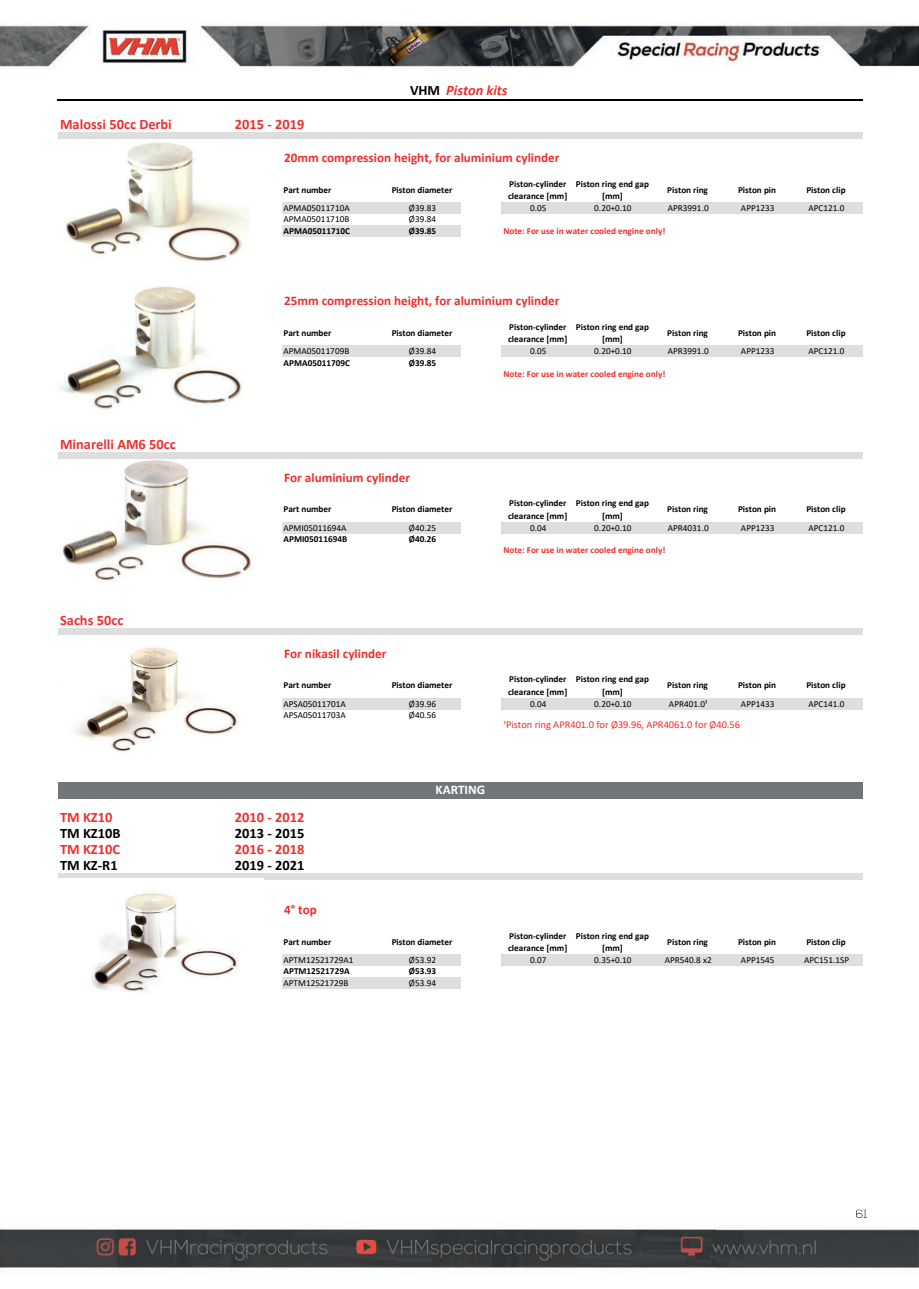
<style>
.page{position:relative;width:919px;height:1289px;background:#fff}
.page>*{position:absolute;margin:0;border:0;box-sizing:border-box;transform-origin:0 0}
.t1{font:700 14.4px "Calibri";letter-spacing:.005em;color:#ee2f2c}
.t2{font:700 14.4px "Calibri";letter-spacing:.005em;color:#000001}
.t3{font:italic 700 14.4px "Calibri";color:#ee2f2c}
.t4{font:700 13.2px "Calibri";color:#ee2f2c}
.t5{font:700 13.2px "Calibri";color:#fff}
.t6{font:10.5px "Calibri";letter-spacing:-.005em;color:#ee2f2c}
.t7{font:700 9.15px/12.5px "Calibri";color:#000001}
.t8{font:9.15px "Calibri";letter-spacing:.005em;color:#000001}
.t9{font:700 9.15px "Calibri";letter-spacing:-.005em;color:#ee2f2c}
.s1{font-style:normal;color:#000001}
</style>
<div class="page">
<img style="left:0;top:22px;width:918px;height:1250px">
<svg style="left:855px;top:1209px;width:11px;height:9px"></svg>
<hr style="left:57px;top:99px;width:805px;height:2px;background:#000001">
<div style="left:58px;top:132px;width:804px;height:6px;background:#dddedd"></div>
<div style="left:281px;top:202px;width:179px;height:12px;background:#dddedd"></div>
<div style="left:501px;top:202px;width:361px;height:12px;background:#dddedd"></div>
<div style="left:281px;top:225px;width:179px;height:11px;background:#dddedd"></div>
<div style="left:281px;top:345px;width:179px;height:12px;background:#dddedd"></div>
<div style="left:501px;top:345px;width:361px;height:12px;background:#dddedd"></div>
<div style="left:58px;top:452px;width:804px;height:7px;background:#dddedd"></div>
<div style="left:281px;top:522px;width:179px;height:11px;background:#dddedd"></div>
<div style="left:501px;top:522px;width:361px;height:11px;background:#dddedd"></div>
<div style="left:58px;top:628px;width:804px;height:7px;background:#dddedd"></div>
<div style="left:281px;top:698px;width:179px;height:11px;background:#dddedd"></div>
<div style="left:501px;top:698px;width:361px;height:11px;background:#dddedd"></div>
<div style="left:58px;top:782px;width:804px;height:16px;background:#727678"></div>
<div style="left:58px;top:873px;width:804px;height:7px;background:#dddedd"></div>
<div style="left:281px;top:954px;width:179px;height:11px;background:#dddedd"></div>
<div style="left:501px;top:954px;width:361px;height:11px;background:#dddedd"></div>
<div style="left:281px;top:976px;width:179px;height:12px;background:#dddedd"></div>
<img style="left:57px;top:140px;width:192px;height:124px">
<img style="left:57px;top:285px;width:190px;height:125px">
<img style="left:57px;top:460px;width:199px;height:124px">
<img style="left:57px;top:879px;width:206px;height:124px">
<img style="left:57px;top:636px;width:206px;height:125px">
<h1 class="t3" style="left:410px;top:80px;width:99px"><span class="s1">VHM</span> Piston kits</h1>
<h1 class="t1" style="left:60px;top:114px;width:113px">Malossi 50cc Derbi</h1>
<h1 class="t1" style="left:235px;top:114px;width:71px">2015 - 2019</h1>
<h2 class="t4" style="left:284px;top:148px;width:277px">20mm compression height, for aluminium cylinder</h2>
<p class="t7" style="left:283px;top:183px;width:49px">Part number</p>
<p class="t7" style="left:391px;top:183px;width:62px">Piston diameter</p>
<p class="t7" style="left:508px;top:177px;width:61px">Piston-cylinder clearance [mm]</p>
<p class="t7" style="left:576px;top:177px;width:75px;text-align:center">Piston ring end gap [mm]</p>
<p class="t7" style="left:667px;top:183px;width:42px">Piston ring</p>
<p class="t7" style="left:738px;top:183px;width:39px">Piston pin</p>
<p class="t7" style="left:806px;top:183px;width:41px">Piston clip</p>
<p class="t8" style="left:283px;top:202px;width:68px">APMA05011710A</p>
<p class="t8" style="left:409px;top:202px;width:29px">Ø39.83</p>
<p class="t8" style="left:530px;top:202px;width:18px">0.05</p>
<p class="t8" style="left:594px;top:202px;width:39px">0.20+0.10</p>
<p class="t8" style="left:667px;top:202px;width:42px">APR3991.0</p>
<p class="t8" style="left:741px;top:202px;width:35px">APP1233</p>
<p class="t8" style="left:808px;top:202px;width:37px">APC121.0</p>
<p class="t8" style="left:283px;top:213px;width:67px">APMA05011710B</p>
<p class="t8" style="left:409px;top:213px;width:29px">Ø39.84</p>
<p class="t7" style="left:283px;top:224px;width:68px">APMA05011710C</p>
<p class="t7" style="left:409px;top:224px;width:29px">Ø39.85</p>
<p class="t9" style="left:503px;top:224px;width:163px">Note: For use in water cooled engine only!</p>
<h1 class="t1" style="left:60px;top:434px;width:117px">Minarelli AM6 50cc</h1>
<h1 class="t1" style="left:60px;top:610px;width:65px">Sachs 50cc</h1>
<h2 class="t4" style="left:284px;top:292px;width:277px">25mm compression height, for aluminium cylinder</h2>
<p class="t7" style="left:283px;top:326px;width:49px">Part number</p>
<p class="t7" style="left:391px;top:326px;width:62px">Piston diameter</p>
<p class="t7" style="left:508px;top:320px;width:61px">Piston-cylinder clearance [mm]</p>
<p class="t7" style="left:576px;top:320px;width:75px;text-align:center">Piston ring end gap [mm]</p>
<p class="t7" style="left:667px;top:326px;width:42px">Piston ring</p>
<p class="t7" style="left:738px;top:326px;width:39px">Piston pin</p>
<p class="t7" style="left:806px;top:326px;width:41px">Piston clip</p>
<p class="t8" style="left:283px;top:345px;width:67px">APMA05011709B</p>
<p class="t8" style="left:409px;top:345px;width:29px">Ø39.84</p>
<p class="t8" style="left:530px;top:345px;width:18px">0.05</p>
<p class="t8" style="left:594px;top:345px;width:39px">0.20+0.10</p>
<p class="t8" style="left:667px;top:345px;width:42px">APR3991.0</p>
<p class="t8" style="left:741px;top:345px;width:35px">APP1233</p>
<p class="t8" style="left:808px;top:345px;width:37px">APC121.0</p>
<p class="t7" style="left:283px;top:356px;width:68px">APMA05011709C</p>
<p class="t7" style="left:409px;top:356px;width:29px">Ø39.85</p>
<p class="t9" style="left:503px;top:367px;width:163px">Note: For use in water cooled engine only!</p>
<h2 class="t4" style="left:284px;top:468px;width:128px">For aluminium cylinder</h2>
<p class="t7" style="left:283px;top:503px;width:49px">Part number</p>
<p class="t7" style="left:391px;top:503px;width:62px">Piston diameter</p>
<p class="t7" style="left:508px;top:496px;width:61px">Piston-cylinder clearance [mm]</p>
<p class="t7" style="left:576px;top:496px;width:75px;text-align:center">Piston ring end gap [mm]</p>
<p class="t7" style="left:667px;top:503px;width:42px">Piston ring</p>
<p class="t7" style="left:738px;top:503px;width:39px">Piston pin</p>
<p class="t7" style="left:806px;top:503px;width:41px">Piston clip</p>
<p class="t8" style="left:283px;top:521px;width:65px">APMI05011694A</p>
<p class="t8" style="left:409px;top:521px;width:29px">Ø40.25</p>
<p class="t8" style="left:530px;top:521px;width:18px">0.04</p>
<p class="t8" style="left:594px;top:521px;width:39px">0.20+0.10</p>
<p class="t8" style="left:667px;top:521px;width:42px">APR4031.0</p>
<p class="t8" style="left:741px;top:521px;width:35px">APP1233</p>
<p class="t8" style="left:808px;top:521px;width:37px">APC121.0</p>
<p class="t7" style="left:283px;top:532px;width:65px">APMI05011694B</p>
<p class="t7" style="left:409px;top:532px;width:29px">Ø40.26</p>
<p class="t9" style="left:503px;top:543px;width:163px">Note: For use in water cooled engine only!</p>
<h2 class="t4" style="left:284px;top:644px;width:104px">For nikasil cylinder</h2>
<p class="t7" style="left:283px;top:679px;width:49px">Part number</p>
<p class="t7" style="left:391px;top:679px;width:62px">Piston diameter</p>
<p class="t7" style="left:508px;top:673px;width:61px">Piston-cylinder clearance [mm]</p>
<p class="t7" style="left:576px;top:673px;width:75px;text-align:center">Piston ring end gap [mm]</p>
<p class="t7" style="left:667px;top:679px;width:42px">Piston ring</p>
<p class="t7" style="left:738px;top:679px;width:39px">Piston pin</p>
<p class="t7" style="left:806px;top:679px;width:41px">Piston clip</p>
<p class="t8" style="left:283px;top:697px;width:64px">APSA05011701A</p>
<p class="t8" style="left:409px;top:697px;width:29px">Ø39.96</p>
<p class="t8" style="left:530px;top:697px;width:18px">0.04</p>
<p class="t8" style="left:594px;top:697px;width:39px">0.20+0.10</p>
<p class="t8" style="left:669px;top:697px;width:40px">APR401.0¹</p>
<p class="t8" style="left:741px;top:697px;width:35px">APP1433</p>
<p class="t8" style="left:808px;top:697px;width:37px">APC141.0</p>
<p class="t8" style="left:283px;top:708px;width:64px">APSA05011703A</p>
<p class="t8" style="left:409px;top:708px;width:29px">Ø40.56</p>
<p class="t6" style="left:503px;top:717px;width:238px">¹Piston ring APR401.0 for Ø39.96, APR4061.0 for Ø40.56</p>
<h2 class="t5" style="left:435px;top:780px;width:51px">KARTING</h2>
<h1 class="t1" style="left:60px;top:807px;width:54px">TM KZ10</h1>
<h1 class="t1" style="left:235px;top:807px;width:71px">2010 - 2012</h1>
<h1 class="t2" style="left:60px;top:823px;width:62px">TM KZ10B</h1>
<h1 class="t2" style="left:235px;top:823px;width:71px">2013 - 2015</h1>
<h1 class="t1" style="left:60px;top:839px;width:62px">TM KZ10C</h1>
<h1 class="t1" style="left:235px;top:839px;width:71px">2016 - 2018</h1>
<h1 class="t2" style="left:60px;top:855px;width:59px">TM KZ-R1</h1>
<h1 class="t2" style="left:235px;top:855px;width:71px">2019 - 2021</h1>
<h2 class="t4" style="left:284px;top:900px;width:34px">4° top</h2>
<p class="t7" style="left:283px;top:935px;width:49px">Part number</p>
<p class="t7" style="left:391px;top:935px;width:62px">Piston diameter</p>
<p class="t7" style="left:508px;top:929px;width:61px">Piston-cylinder clearance [mm]</p>
<p class="t7" style="left:576px;top:929px;width:75px;text-align:center">Piston ring end gap [mm]</p>
<p class="t7" style="left:667px;top:935px;width:42px">Piston ring</p>
<p class="t7" style="left:738px;top:935px;width:39px">Piston pin</p>
<p class="t7" style="left:806px;top:935px;width:41px">Piston clip</p>
<p class="t8" style="left:283px;top:953px;width:71px">APTM12521729A1</p>
<p class="t8" style="left:409px;top:953px;width:29px">Ø53.92</p>
<p class="t8" style="left:530px;top:953px;width:18px">0.07</p>
<p class="t8" style="left:594px;top:953px;width:39px">0.35+0.10</p>
<p class="t8" style="left:664px;top:953px;width:48px">APR540.8 x2</p>
<p class="t8" style="left:741px;top:953px;width:35px">APP1545</p>
<p class="t8" style="left:804px;top:953px;width:46px">APC151.1SP</p>
<p class="t7" style="left:283px;top:965px;width:68px">APTM12521729A</p>
<p class="t7" style="left:409px;top:965px;width:29px">Ø53.93</p>
<p class="t8" style="left:283px;top:976px;width:66px">APTM12521729B</p>
<p class="t8" style="left:409px;top:976px;width:29px">Ø53.94</p>
</div>
